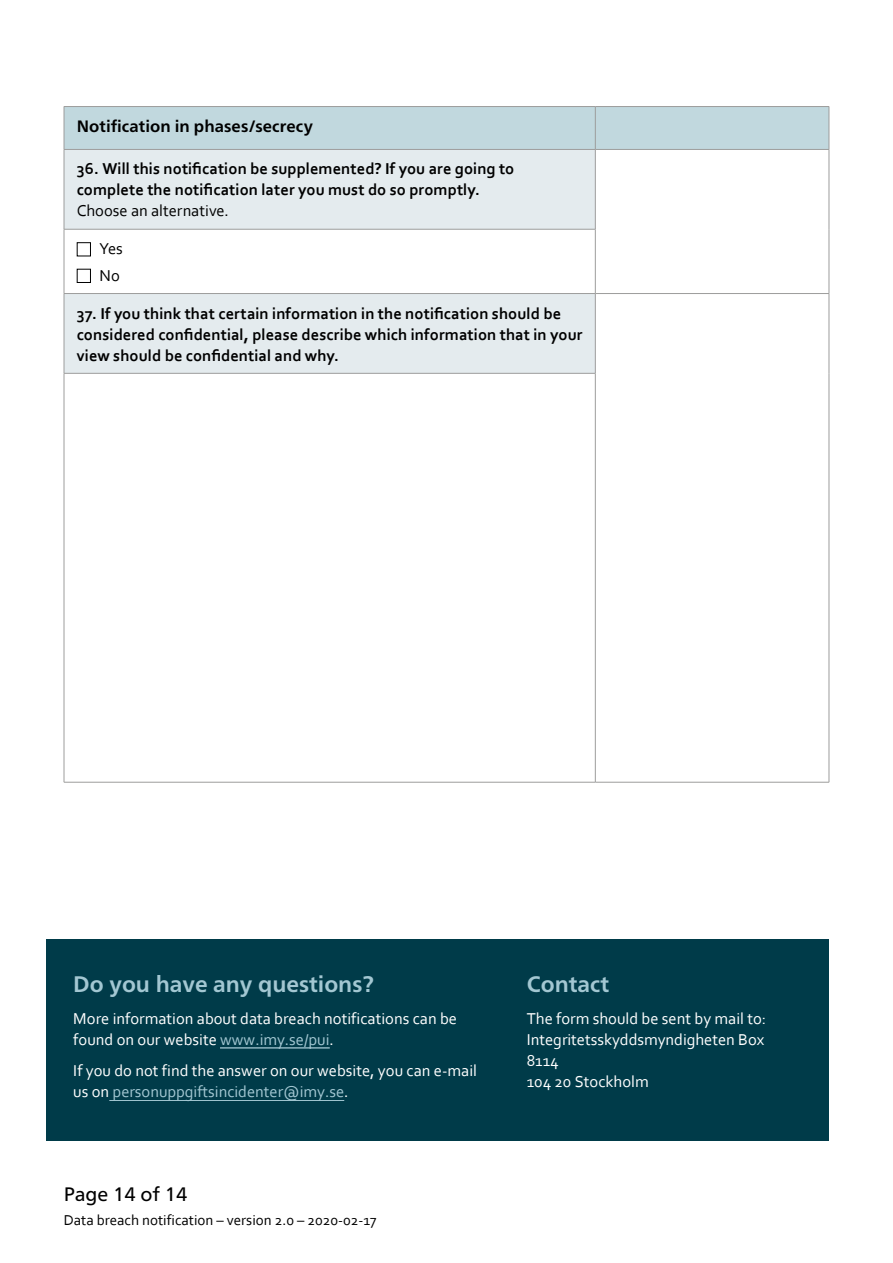
<style>
.page{position:relative;width:893px;height:1263px;background:#fff}
.page>*{position:absolute;margin:0;border:0;box-sizing:border-box;transform-origin:0 0}
.t1{font:700 22.5px "Frutiger Neue LT Pro";color:#a3c7d2}
.t2{font:19.5px "Frutiger Neue LT Pro";color:#000}
.t3{font:700 16.5px/21px "Corbel";letter-spacing:.005em;color:#000}
.t4{font:16.5px/21px "Corbel";color:#fff}
.t5{font:700 16.5px "Frutiger Neue LT Pro";letter-spacing:.005em;color:#000}
.t6{font:16.5px/26.5px "Corbel";color:#000}
.t7{font:15px "Corbel";color:#000}
.s1{color:#a3c7d2}
</style>
<div class="page">
<div style="left:46px;top:939px;width:783px;height:202px;background:#003b49"></div>
<div style="left:65px;top:107px;width:764px;height:42px;background:#c1d8de"></div>
<svg style="left:65px;top:150px;width:530px;height:223px;fill:#e4ebee"></svg>
<hr style="left:595px;top:107px;width:1px;height:42px;background:#9d9d9c">
<hr style="left:595px;top:149px;width:234px;height:1px;background:#9d9d9c">
<hr style="left:829px;top:150px;width:1px;height:79px;background:#9d9d9c">
<hr style="left:64px;top:229px;width:1px;height:64px;background:#9d9d9c">
<hr style="left:595px;top:229px;width:1px;height:64px;background:#9d9d9c">
<hr style="left:829px;top:229px;width:1px;height:64px;background:#9d9d9c">
<hr style="left:595px;top:293px;width:234px;height:1px;background:#9d9d9c">
<hr style="left:829px;top:294px;width:1px;height:79px;background:#9d9d9c">
<hr style="left:64px;top:374px;width:1px;height:408px;background:#9d9d9c">
<hr style="left:595px;top:374px;width:1px;height:408px;background:#9d9d9c">
<hr style="left:829px;top:373px;width:1px;height:409px;background:#9d9d9c">
<hr style="left:64px;top:782px;width:531px;height:1px;background:#9d9d9c">
<hr style="left:595px;top:782px;width:234px;height:1px;background:#9d9d9c">
<hr style="left:64px;top:106px;width:531px;height:1px;background:#9d9d9c">
<hr style="left:64px;top:107px;width:1px;height:42px;background:#9d9d9c">
<hr style="left:595px;top:106px;width:234px;height:1px;background:#9d9d9c">
<hr style="left:829px;top:107px;width:1px;height:42px;background:#9d9d9c">
<hr style="left:64px;top:149px;width:531px;height:1px;background:#9d9d9c">
<hr style="left:64px;top:150px;width:1px;height:79px;background:#9d9d9c">
<hr style="left:595px;top:150px;width:1px;height:79px;background:#9d9d9c">
<hr style="left:64px;top:229px;width:532px;height:1px;background:#9d9d9c">
<hr style="left:64px;top:293px;width:531px;height:1px;background:#9d9d9c">
<hr style="left:64px;top:294px;width:1px;height:79px;background:#9d9d9c">
<hr style="left:595px;top:294px;width:1px;height:79px;background:#9d9d9c">
<hr style="left:64px;top:373px;width:532px;height:1px;background:#9d9d9c">
<div style="left:77px;top:242px;width:14px;height:14px;border:1px solid #000"></div>
<div style="left:77px;top:269px;width:14px;height:14px;border:1px solid #000"></div>
<hr style="left:109px;top:1100px;width:235px;height:1px;background:#a3c7d2">
<hr style="left:220px;top:1047px;width:110px;height:1px;background:#a3c7d2">
<p class="t5" style="left:77px;top:117px;width:238px">Notification in phases/secrecy</p>
<p class="t3" style="left:77px;top:158px;width:439px">36. Will this notification be supplemented? If you are going to complete the notification later you must do so promptly.</p>
<p class="t6" style="left:77px;top:197px;width:154px">Choose an alternative.</p>
<p class="t6" style="left:99px;top:235px;width:25px">Yes<br>No</p>
<p class="t3" style="left:77px;top:302px;width:507px">37. If you think that certain information in the notification should be considered confidential, please describe which information that in your view should be confidential and why.</p>
<h1 class="t1" style="left:73px;top:971px;width:302px">Do you have any questions?</h1>
<p class="t4" style="left:73px;top:1007px;width:385px">More information about data breach notifications can be found on our website <span class="s1">www.imy.se/pui</span>.</p>
<p class="t4" style="left:73px;top:1060px;width:405px">If you do not find the answer on our website, you can e-mail us on <span class="s1">personuppgiftsincidenter@imy.se</span>.</p>
<p class="t2" style="left:64px;top:1182px;width:125px">Page 14 of 14</p>
<p class="t7" style="left:64px;top:1211px;width:314px">Data breach notification – version 2.0 – 2020-02-17</p>
<h1 class="t1" style="left:527px;top:971px;width:84px">Contact</h1>
<p class="t4" style="left:527px;top:1007px;width:241px">The form should be sent by mail to:<br>Integritetsskyddsmyndigheten Box<br>8114<br>104 20 Stockholm</p>
</div>
